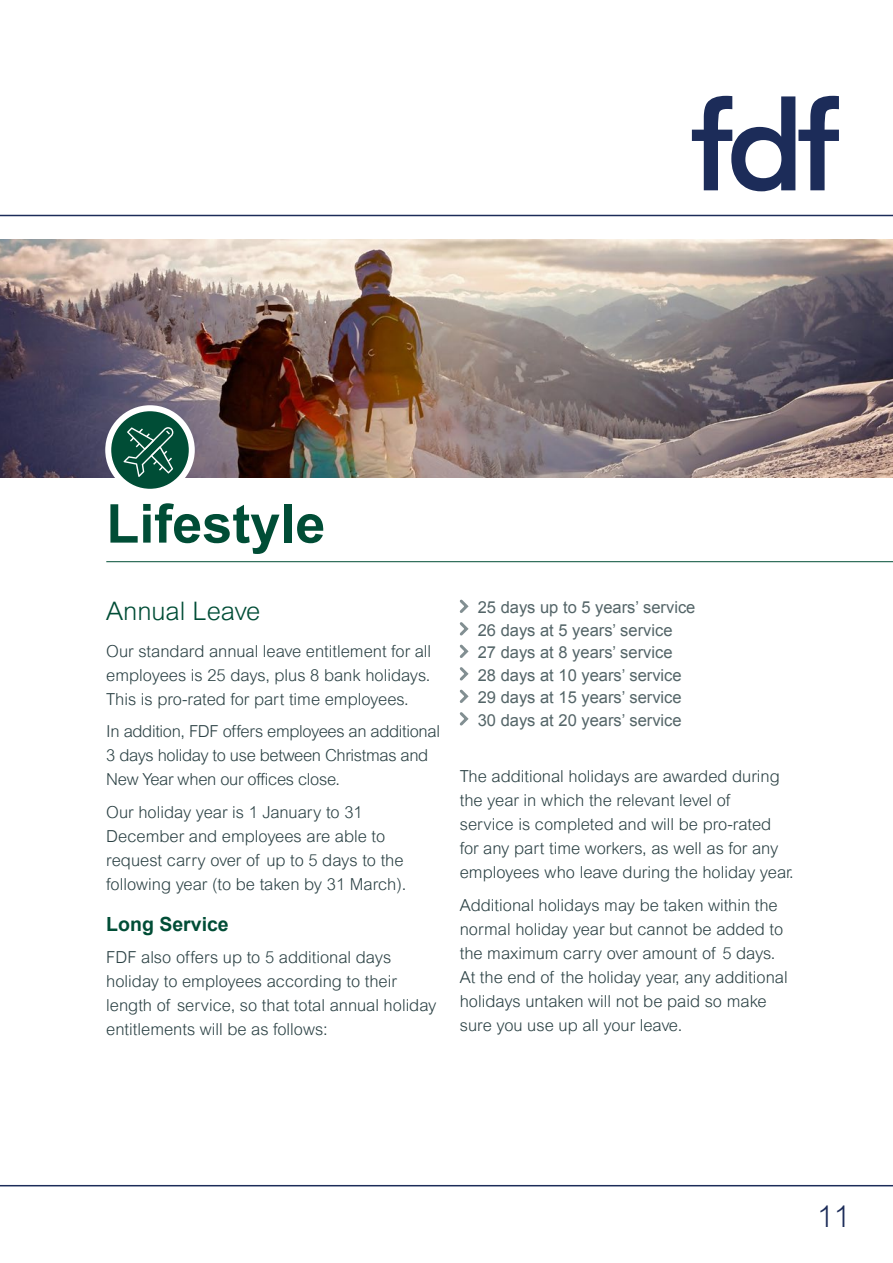
<style>
.page{position:relative;width:893px;height:1263px;background:#fff}
.page>*{position:absolute;margin:0;border:0;box-sizing:border-box;transform-origin:0 0}
.t1{font:700 54px "Arial";color:#004d36}
.t2{font:300 30px "Arial";color:#1c2c59}
.subhead{font:300 25.5px "Arial";color:#004d36}
.subsub_head{font:700 19.5px "Arial";color:#004d36}
.Body{font:300 16.5px/24px "Arial";color:#2b4144}
.bullets{font:16.5px "Arial";color:#546568}
.Body-2{font:300 16.5px/24px "Arial";letter-spacing:-.02em;color:#2b4144}
</style>
<div class="page">
<svg style="left:692px;top:96px;width:147px;height:95px"></svg>
<hr style="left:0;top:215px;width:893px;height:1px;background:#1c2c59">
<hr style="left:0;top:1185px;width:893px;height:1px;background:#1c2c59">
<svg style="left:459px;top:599px;width:10px;height:127px"></svg>
<img style="left:0;top:240px;width:893px;height:238px">
<hr style="left:106px;top:561px;width:787px;height:1px;background:#004d36">
<svg style="left:108px;top:408px;width:84px;height:84px;background:#2c6c59"></svg>
<div style="left:105px;top:405px;width:90px;height:90px;border:6px solid #fff;border-radius:50%"></div>
<svg style="left:124px;top:427px;width:49px;height:50px;background:#2b6a57"></svg>
<p class="t1" style="left:106px;top:486px;width:221px">Lifestyle</p>
<p class="subhead" style="left:106px;top:596px;width:156px">Annual Leave</p>
<p class="Body" style="left:106px;top:639px;width:326px;text-align:justify">Our standard annual leave entitlement for all employees is 25 days, plus 8 bank holidays.<br>This is pro-rated for part time employees.</p>
<p class="Body-2" style="left:106px;top:719px;width:335px">In addition, FDF offers employees an additional<br>3 days holiday to use between Christmas and<br>New Year when our offices close.</p>
<p class="Body" style="left:106px;top:800px;width:302px">Our holiday year is 1 January to 31<br>December and employees are able to request carry over of up to 5 days to the following year (to be taken by 31 March).</p>
<p class="subsub_head" style="left:106px;top:910px;width:124px">Long Service</p>
<p class="Body" style="left:106px;top:945px;width:332px">FDF also offers up to 5 additional days holiday to employees according to their length of service, so that total annual holiday entitlements will be as follows:</p>
<p class="bullets" style="left:478px;top:596px;width:219px">25 days up to 5 years’ service</p>
<p class="bullets" style="left:478px;top:619px;width:196px">26 days at 5 years’ service</p>
<p class="bullets" style="left:478px;top:641px;width:196px">27 days at 8 years’ service</p>
<p class="bullets" style="left:478px;top:664px;width:205px">28 days at 10 years’ service</p>
<p class="bullets" style="left:478px;top:686px;width:205px">29 days at 15 years’ service</p>
<p class="bullets" style="left:478px;top:709px;width:205px">30 days at 20 years’ service</p>
<p class="Body" style="left:460px;top:764px;width:336px">The additional holidays are awarded during the year in which the relevant level of<br>service is completed and will be pro-rated for any part time workers, as well as for any employees who leave during the holiday year.</p>
<p class="Body" style="left:460px;top:893px;width:329px">Additional holidays may be taken within the normal holiday year but cannot be added to the maximum carry over amount of 5 days.<br>At the end of the holiday year, any additional holidays untaken will not be paid so make sure you use up all your leave.</p>
<h2 class="t2" style="left:817px;top:1199px;width:35px">11</h2>
</div>
